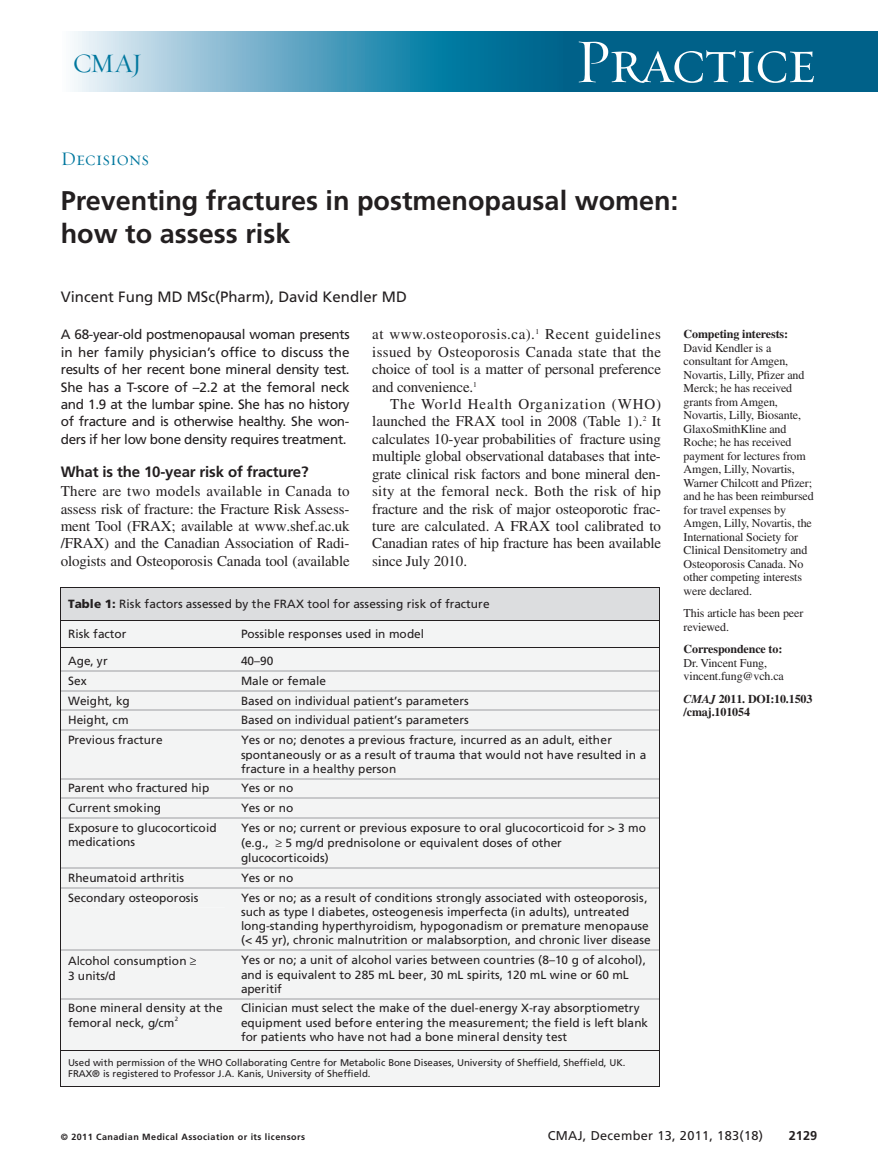
<style>
.page{position:relative;width:878px;height:1175px;background:#fff}
.page>*{position:absolute;margin:0;border:0;box-sizing:border-box;transform-origin:0 0}
.t1{font:63px "Requiem Display HTF Small Caps";letter-spacing:-.03em;color:#fff}
.t2{font:700 27px/33px "Frutiger LT Std";color:#231f20}
.t3{font:27px "Requiem Display HTF Roman";color:#00779e}
.t4{font:19.5px "Requiem Display HTF Small Caps";color:#00779e}
.t5{font:15px/17.4px "Times LT Std";letter-spacing:-.01em;color:#231f20;text-align:justify}
.t6{font:15px "Frutiger LT Std";color:#231f20}
.t7{font:700 15px "Frutiger LT Std";letter-spacing:-.01em;color:#231f20}
.t8{font:13.5px/17.4px "Frutiger LT Std";letter-spacing:-.025em;color:#231f20;text-align:justify}
.t9{font:12.75px "Frutiger LT Std";letter-spacing:.025em;color:#231f20}
.t10{font:700 12.75px "Frutiger LT Std";color:#231f20}
.t11{font:12px/13.5px "Times LT Std";letter-spacing:-.01em;color:#231f20}
.t12{font:700 12px/13.5px "Times LT Std";letter-spacing:-.01em;color:#231f20}
.t13{font:11.85px/14.2px "Frutiger";letter-spacing:-.005em;color:#231f20}
.t14{font:9.75px/11.6px "Frutiger";color:#231f20}
.t15{font:700 9px "Frutiger LT Std";letter-spacing:.05em;color:#231f20}
.t16{font:6.15px "Frutiger";color:#231f20}
.s1{font-weight:900}
.s2{font-style:italic}
</style>
<div class="page">
<div style="left:542px;top:32px;width:336px;height:60px;background:#006189"></div>
<svg style="left:74px;top:32px;width:468px;height:60px;background:#5ea6c1"></svg>
<svg style="left:60px;top:587px;width:600px;height:500px"></svg>
<h2 class="t3" style="left:73px;top:47px;width:71px">CMAJ</h2>
<h1 class="t1" style="left:574px;top:23px;width:243px">Practice</h1>
<h3 class="t4" style="left:61px;top:147px;width:90px">Decisions</h3>
<h2 class="t2" style="left:61px;top:187px;width:619px">Preventing fractures in postmenopausal women: how to assess risk</h2>
<p class="t6" style="left:61px;top:291px;width:347px">Vincent Fung MD MSc(Pharm), David Kendler MD</p>
<p class="t8" style="left:61px;top:327px;width:290px">A 68-year-old postmenopausal woman presents in her family physician’s office to discuss the results of her recent bone mineral density test.<br>She has a T-score of –2.2 at the femoral neck and 1.9 at the lumbar spine. She has no history of fracture and is otherwise healthy. She won&shy;ders if her low bone density requires treatment.</p>
<p class="t7" style="left:61px;top:465px;width:249px">What is the 10-year risk of fracture?</p>
<p class="t5" style="left:61px;top:484px;width:290px">There are two models available in Canada to assess risk of fracture: the Fracture Risk Assess&shy;ment Tool (FRAX; available at www.shef.ac.uk /FRAX) and the Canadian Association of Radi&shy;ologists and Osteoporosis Canada tool (available</p>
<p class="t5" style="left:372px;top:327px;width:290px">at www.osteoporosis.ca).<sup>1</sup> Recent guidelines issued by Osteoporosis Canada state that the choice of tool is a matter of personal preference and convenience.<sup>1</sup></p>
<p class="t5" style="left:372px;top:397px;width:290px;text-indent:18px">The World Health Organization (WHO) launched the FRAX tool in 2008 (Table 1).<sup>2</sup> It calculates 10-year probabilities of fracture using multiple global observational databases that inte&shy;grate clinical risk factors and bone mineral den&shy;sity at the femoral neck. Both the risk of hip fracture and the risk of major osteoporotic frac&shy;ture are calculated. A FRAX tool calibrated to Canadian rates of hip fracture has been available since July 2010.</p>
<p class="t13" style="left:68px;top:597px;width:423px"><span class="s1">Table 1:</span> Risk factors assessed by the FRAX tool for assessing risk of fracture</p>
<p class="t13" style="left:68px;top:627px;width:60px">Risk factor</p>
<p class="t13" style="left:241px;top:627px;width:185px">Possible responses used in model</p>
<p class="t13" style="left:68px;top:654px;width:41px">Age, yr</p>
<p class="t13" style="left:241px;top:654px;width:34px">40–90</p>
<p class="t13" style="left:68px;top:674px;width:20px">Sex</p>
<p class="t13" style="left:241px;top:674px;width:87px">Male or female</p>
<p class="t13" style="left:68px;top:694px;width:63px">Weight, kg</p>
<p class="t13" style="left:241px;top:694px;width:229px">Based on individual patient’s parameters</p>
<p class="t13" style="left:68px;top:714px;width:62px">Height, cm</p>
<p class="t13" style="left:241px;top:714px;width:229px">Based on individual patient’s parameters</p>
<p class="t13" style="left:68px;top:734px;width:96px">Previous fracture</p>
<p class="t13" style="left:241px;top:734px;width:407px">Yes or no; denotes a previous fracture, incurred as an adult, either spontaneously or as a result of trauma that would not have resulted in a fracture in a healthy person</p>
<p class="t13" style="left:68px;top:782px;width:143px">Parent who fractured hip</p>
<p class="t13" style="left:241px;top:782px;width:54px">Yes or no</p>
<p class="t13" style="left:68px;top:802px;width:94px">Current smoking</p>
<p class="t13" style="left:241px;top:802px;width:54px">Yes or no</p>
<p class="t13" style="left:68px;top:821px;width:150px">Exposure to glucocorticoid medications</p>
<p class="t13" style="left:241px;top:821px;width:406px;line-height:15.1px">Yes or no; current or previous exposure to oral glucocorticoid for &gt; 3 mo (e.g., ≥ 5 mg/d prednisolone or equivalent doses of other glucocorticoids)</p>
<p class="t13" style="left:68px;top:871px;width:117px">Rheumatoid arthritis</p>
<p class="t13" style="left:241px;top:871px;width:54px">Yes or no</p>
<p class="t13" style="left:68px;top:891px;width:132px">Secondary osteoporosis</p>
<p class="t13" style="left:241px;top:891px;width:411px">Yes or no; as a result of conditions strongly associated with osteoporosis, such as type I diabetes, osteogenesis imperfecta (in adults), untreated long-standing hyperthyroidism, hypogonadism or premature menopause (&lt; 45 yr), chronic malnutrition or malabsorption, and chronic liver disease</p>
<p class="t13" style="left:68px;top:954px;width:130px;line-height:15.1px">Alcohol consumption ≥<br>3 units/d</p>
<p class="t13" style="left:241px;top:953px;width:406px">Yes or no; a unit of alcohol varies between countries (8–10 g of alcohol), and is equivalent to 285 mL beer, 30 mL spirits, 120 mL wine or 60 mL aperitif</p>
<p class="t13" style="left:68px;top:1002px;width:156px">Bone mineral density at the femoral neck, g/cm</p>
<p class="t13" style="left:241px;top:1002px;width:408px">Clinician must select the make of the duel-energy X-ray absorptiometry equipment used before entering the measurement; the field is left blank for patients who have not had a bone mineral density test</p>
<p class="t14" style="left:68px;top:1057px;width:559px">Used with permission of the WHO Collaborating Centre for Metabolic Bone Diseases, University of Sheffield, Sheffield, UK.<br>FRAX® is registered to Professor J.A. Kanis, University of Sheffield.</p>
<p class="t16" style="left:175px;top:1016px;width:5px">2</p>
<p class="t12" style="left:683px;top:329px;width:106px">Competing interests:</p>
<p class="t11" style="left:683px;top:342px;width:132px">David Kendler is a consultant for Amgen,<br>Novartis, Lilly, Pfizer and<br>Merck; he has received grants from Amgen,<br>Novartis, Lilly, Biosante,<br>GlaxoSmithKline and<br>Roche; he has received payment for lectures from<br>Amgen, Lilly, Novartis,<br>Warner Chilcott and Pfizer; and he has been reimbursed for travel expenses by<br>Amgen, Lilly, Novartis, the<br>International Society for<br>Clinical Densitometry and<br>Osteoporosis Canada. No other competing interests were declared.</p>
<p class="t11" style="left:683px;top:608px;width:121px">This article has been peer reviewed.</p>
<p class="t12" style="left:683px;top:644px;width:100px">Correspondence to:</p>
<p class="t11" style="left:683px;top:657px;width:102px">Dr. Vincent Fung, vincent.fung@vch.ca</p>
<p class="t12" style="left:683px;top:693px;width:130px"><span class="s2">CMAJ</span> 2011. DOI:10.1503 /cmaj.101054</p>
<p class="t15" style="left:61px;top:1132px;width:246px">© 2011 Canadian Medical Association or its licensors</p>
<p class="t9" style="left:547px;top:1130px;width:217px">CMAJ, December 13, 2011, 183(18)</p>
<p class="t10" style="left:788px;top:1130px;width:30px">2129</p>
</div>
